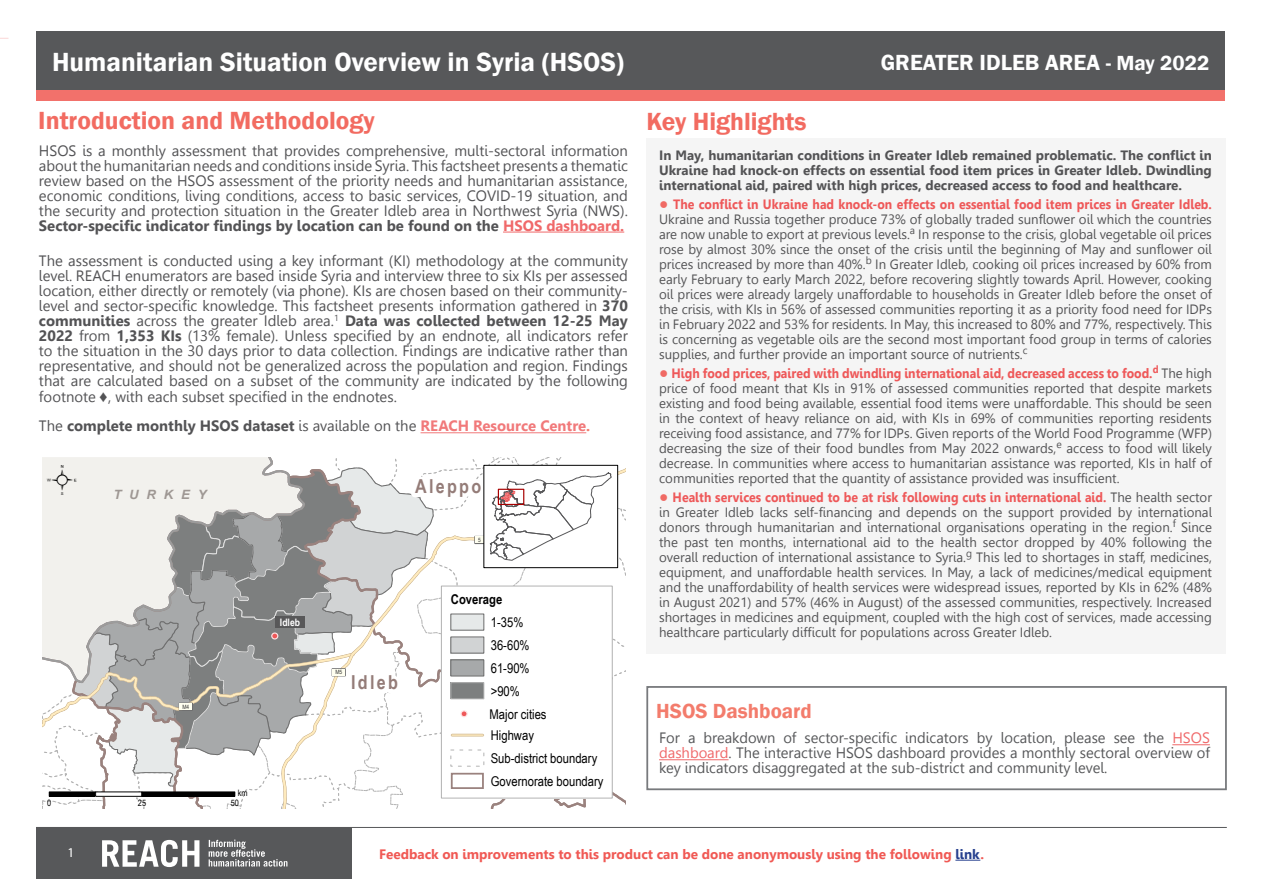
<style>
.page{position:relative;width:1263px;height:893px;background:#fff}
.page>*{position:absolute;margin:0;border:0;box-sizing:border-box;transform-origin:0 0}
.t1{font:42.6px "ESRI North";color:#000}
.t2{font:600 27px "Franklin Gothic";color:#fff}
.t3{font:600 25.5px "Franklin Gothic";color:#f26b61}
.t4{font:600 22.5px "Franklin Gothic";color:#fff}
.t5{font:600 21px "Franklin Gothic";color:#f37c6c}
.t6{font:700 19.2px "Arial Narrow";letter-spacing:.12em;color:#947c78}
.t7{font:15px/15px "Leelawadee";color:#535355;text-align:justify}
.t8{font:15px/15px "Leelawadee";color:#57585a;text-align:justify}
.t9{font:700 15px "Leelawadee";color:#535355}
.Body_text{font:700 13.65px "Leelawadee";color:#f05954}
.t10{font:13.5px/15px "Leelawadee";color:#535355;text-align:justify}
.t11{font:700 13.5px/15px "Leelawadee";color:#535355;text-align:justify}
.t12{font:13.5px "Arial Narrow";color:#000}
.t13{font:700 13.5px "Arial Narrow";color:#000}
.t14{font:13.5px "Myriad Pro";color:#fff}
.t15{font:italic 700 12.9px "Arial";letter-spacing:.6em;color:rgb(130 121 117/.75)}
.t16{font:700 10.35px "Arial Narrow";color:#fff}
.t17{font:8.85px "Arial Narrow";color:#000}
.t18{font:5.85px "Arial Narrow";color:#343434}
.s1{font-size:21px}
.s2{font-weight:700}
.s3{font-weight:700;color:#f0696a}
.s4{font-family:"Arial Narrow";font-size:16.2px}
.s5{font-weight:400}
.s6{color:#f1797a}
.s7{color:#f37c6c}
.s8{font-family:"Arial Narrow";font-size:15.75px;color:#f06a64}
.s9{font-weight:700;color:#ee5859}
.s10{color:#f0696a}
.s11{color:#253f8e}
</style>
<div class="page">
<div style="left:36px;top:828px;width:316px;height:51px;background:#57585a"></div>
<svg style="left:102px;top:840px;width:97px;height:27px"></svg>
<svg style="left:209px;top:840px;width:78px;height:26px"></svg>
<hr style="left:36px;top:827px;width:1191px;height:1px;background:#57585a">
<div style="left:36px;top:31px;width:1189px;height:60px;background:#57585a"></div>
<div style="left:36px;top:90px;width:1189px;height:11px;background:#f2716b"></div>
<div style="left:646px;top:138px;width:579px;height:516px;background:#f5f5f5"></div>
<hr style="left:503px;top:232px;width:121px;height:1px;background:#f0696a">
<hr style="left:421px;top:432px;width:165px;height:1px;background:#f1797a">
<div style="left:646px;top:686px;width:581px;height:104px;border:2px solid #787a7d"></div>
<hr style="left:1172px;top:744px;width:38px;height:1px;background:#f0696a">
<hr style="left:659px;top:759px;width:69px;height:1px;background:#f0696a">
<svg style="left:43px;top:457px;width:583px;height:351px"></svg>
<div style="left:483px;top:465px;width:135px;height:103px;border:1px solid #000"></div>
<div style="left:498px;top:489px;width:26px;height:16px;border:1px solid #a80000"></div>
<svg style="left:955px;top:860px;width:25px;height:1px"></svg>
<h2 class="t2" style="left:52px;top:45px;width:573px">Humanitarian Situation Overview in Syria (HSOS)</h2>
<h3 class="t4" style="left:881px;top:48px;width:330px">GREATER IDLEB AREA <span class="s1">- May 2022</span></h3>
<p class="t3" style="left:38px;top:105px;width:338px">Introduction and Methodology</p>
<p class="t7" style="left:39px;top:143px;width:590px">HSOS is a monthly assessment that provides comprehensive, multi-sectoral information about the humanitarian needs and conditions inside Syria. This factsheet presents a thematic review based on the HSOS assessment of the priority needs and humanitarian assistance, economic conditions, living conditions, access to basic services, COVID-19 situation, and the security and protection situation in the Greater Idleb area in Northwest Syria (NWS).<br><span class="s2">Sector-specific indicator findings by location can be found on the</span> <span class="s3">HSOS dashboard.</span></p>
<p class="t7" style="left:39px;top:253px;width:590px">The assessment is conducted using a key informant (KI) methodology at the community level. REACH enumerators are based inside Syria and interview three to six KIs per assessed location, either directly or remotely (via phone). KIs are chosen based on their community&shy;level and sector-specific knowledge. This factsheet presents information gathered in <span class="s2">370 communities</span> across the greater Idleb area.<sup>1</sup> <span class="s2">Data was collected between 12-25 May 2022</span> from <span class="s2">1,353 KIs</span> (13% female). Unless specified by an endnote, all indicators refer to the situation in the 30 days prior to data collection. Findings are indicative rather than representative, and should not be generalized across the population and region. Findings that are calculated based on a subset of the community are indicated by the following</p>
<p class="t7" style="left:39px;top:390px;width:359px">footnote <span class="s4">♦</span>, with each subset specified in the endnotes.</p>
<p class="t9" style="left:39px;top:418px;width:553px"><span class="s5">The</span> complete monthly HSOS dataset <span class="s5">is available on the</span> <span class="s6">REACH Resource Centre</span><span class="s7">.</span></p>
<p class="t3" style="left:646px;top:106px;width:162px">Key Highlights</p>
<p class="t11" style="left:659px;top:147px;width:554px">In May, humanitarian conditions in Greater Idleb remained problematic. The conflict in Ukraine had knock-on effects on essential food item prices in Greater Idleb. Dwindling international aid, paired with high prices, decreased access to food and healthcare.</p>
<p class="t10" style="left:659px;top:197px;width:554px"><span class="s8">●</span> <span class="s9">The conflict in Ukraine had knock-on effects on essential food item prices in Greater Idleb.<br></span>Ukraine and Russia together produce 73% of globally traded sunflower oil which the countries are now unable to export at previous levels.<sup>a</sup> In response to the crisis, global vegetable oil prices rose by almost 30% since the onset of the crisis until the beginning of May and sunflower oil prices increased by more than 40%.<sup>b</sup> In Greater Idleb, cooking oil prices increased by 60% from early February to early March 2022, before recovering slightly towards April. However, cooking oil prices were already largely unaffordable to households in Greater Idleb before the onset of the crisis, with KIs in 56% of assessed communities reporting it as a priority food need for IDPs in February 2022 and 53% for residents. In May, this increased to 80% and 77%, respectively. This is concerning as vegetable oils are the second most important food group in terms of calories supplies, and further provide an important source of nutrients.<sup>c</sup></p>
<p class="t10" style="left:659px;top:366px;width:554px"><span class="s8">●</span> <span class="s9">High food prices, paired with dwindling international aid, decreased access to food.</span><sup>d</sup> The high price of food meant that KIs in 91% of assessed communities reported that despite markets existing and food being available, essential food items were unaffordable. This should be seen in the context of heavy reliance on aid, with KIs in 69% of communities reporting residents receiving food assistance, and 77% for IDPs. Given reports of the World Food Programme (WFP) decreasing the size of their food bundles from May 2022 onwards,<sup>e</sup> access to food will likely decrease. In communities where access to humanitarian assistance was reported, KIs in half of communities reported that the quantity of assistance provided was insufficient.</p>
<p class="t10" style="left:659px;top:490px;width:554px"><span class="s8">●</span> <span class="s9">Health services continued to be at risk following cuts in international aid.</span> The health sector in Greater Idleb lacks self-financing and depends on the support provided by international donors through humanitarian and international organisations operating in the region.<sup>f</sup> Since the past ten months, international aid to the health sector dropped by 40% following the overall reduction of international assistance to Syria.<sup>g</sup> This led to shortages in staff, medicines, equipment, and unaffordable health services. In May, a lack of medicines/medical equipment and the unaffordability of health services were widespread issues, reported by KIs in 62% (48% in August 2021) and 57% (46% in August) of the assessed communities, respectively. Increased shortages in medicines and equipment, coupled with the high cost of services, made accessing healthcare particularly difficult for populations across Greater Idleb.</p>
<h1 class="t1" style="left:47px;top:455px;width:31px">²</h1>
<p class="t15" style="left:113px;top:486px;width:95px">TURKEY</p>
<h3 class="t6" style="left:415px;top:472px;width:68px">Aleppo</h3>
<p class="t18" style="left:478px;top:536px;width:4px">5</p>
<p class="t13" style="left:451px;top:589px;width:53px">Coverage</p>
<p class="t12" style="left:491px;top:612px;width:34px">1-35%</p>
<p class="t16" style="left:280px;top:614px;width:22px">Idleb</p>
<p class="t12" style="left:491px;top:635px;width:40px">36-60%</p>
<p class="t18" style="left:182px;top:702px;width:8px">M4</p>
<p class="t17" style="left:238px;top:787px;width:11px">km</p>
<p class="t17" style="left:47px;top:796px;width:6px">0</p>
<p class="t17" style="left:138px;top:796px;width:10px">25</p>
<p class="t17" style="left:231px;top:796px;width:10px">50</p>
<p class="t14" style="left:67px;top:844px;width:8px">1</p>
<p class="t18" style="left:335px;top:668px;width:8px">M5</p>
<h3 class="t6" style="left:351px;top:668px;width:48px">Idleb</h3>
<p class="t12" style="left:491px;top:658px;width:40px">61-90%</p>
<p class="t12" style="left:491px;top:681px;width:31px">&gt;90%</p>
<p class="t12" style="left:490px;top:704px;width:59px">Major cities</p>
<p class="t12" style="left:491px;top:725px;width:45px">Highway</p>
<p class="t12" style="left:491px;top:748px;width:108px">Sub-district boundary</p>
<p class="t12" style="left:491px;top:771px;width:114px">Governorate boundary</p>
<p class="t5" style="left:656px;top:698px;width:157px">HSOS Dashboard</p>
<p class="t8" style="left:659px;top:731px;width:552px">For a breakdown of sector-specific indicators by location, please see the <span class="s10">HSOS dashboard</span>. The interactive HSOS dashboard provides a monthly sectoral overview of key indicators disaggregated at the sub-district and community level.</p>
<p class="Body_text" style="left:379px;top:846px;width:606px">Feedback on improvements to this product can be done anonymously using the following <span class="s11">link</span>.</p>
</div>
